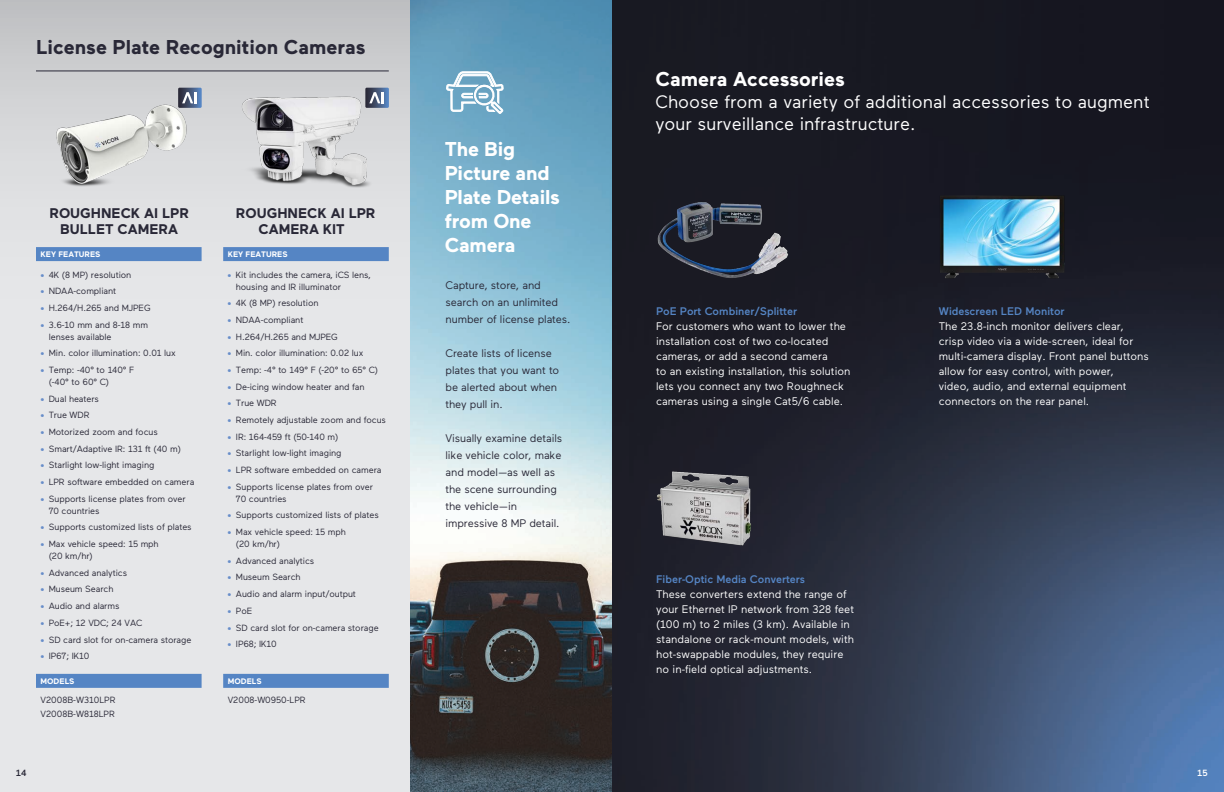
<style>
.page{position:relative;width:1224px;height:792px;background:#fff}
.page>*{position:absolute;margin:0;border:0;box-sizing:border-box;transform-origin:0 0}
.Intro_text{font:700 20px/24px "Maax";letter-spacing:-.01em;color:#fff}
.Page_Headers{font:700 20px "Maax";color:#292837}
.t1{font:18px/22px "Maax";color:#fff}
._14pt_Camera_Name{font:700 14px/16px "Maax";color:#292837;text-align:center}
.t2{font:11px/15px "Maax";color:#fff}
.Intro_text-2{font:11px/17px "Maax";letter-spacing:-.01em;color:#292837}
.t3{font:500 11px "Maax";color:#5585c4}
.Model_Number{font:9px/12px "Maax";letter-spacing:-.01em;color:#292837}
.t4{font:500 9px "Maax";color:#292837}
.t5{font:500 9px "Maax";color:#fff}
.Key_Features_Models{font:700 8px "Maax";color:#fff}
.s1{font-weight:300;font-size:13px;color:#678dc9}
</style>
<div class="page">
<svg style="left:0;top:0;width:410px;height:792px;background:#e0e1e3"></svg>
<img style="left:410px;top:0;width:814px;height:792px">
<hr style="left:36px;top:71px;width:353px;height:1px;background:#292837">
<div style="left:223px;top:674px;width:166px;height:14px;background:#5585c4"></div>
<div style="left:223px;top:247px;width:166px;height:14px;background:#5585c4"></div>
<div style="left:36px;top:674px;width:166px;height:14px;background:#5585c4"></div>
<div style="left:36px;top:247px;width:166px;height:14px;background:#5585c4"></div>
<img style="left:51px;top:97px;width:139px;height:97px">
<svg style="left:446px;top:72px;width:57px;height:42px"></svg>
<img style="left:234px;top:86px;width:145px;height:116px">
<img style="left:649px;top:464px;width:112px;height:87px">
<img style="left:935px;top:190px;width:135px;height:93px">
<img style="left:655px;top:200px;width:136px;height:80px">
<svg style="left:365px;top:88px;width:24px;height:20px"></svg>
<svg style="left:178px;top:88px;width:24px;height:20px"></svg>
<p class="Page_Headers" style="left:36px;top:34px;width:331px">License Plate Recognition Cameras</p>
<p class="_14pt_Camera_Name" style="left:50px;top:204px;width:141px">ROUGHNECK AI LPR</p>
<p class="_14pt_Camera_Name" style="left:60px;top:220px;width:119px">BULLET CAMERA</p>
<p class="Key_Features_Models" style="left:40px;top:249px;width:62px">KEY FEATURES</p>
<p class="Model_Number" style="left:40px;top:268px;width:93px"><span class="s1">•</span> 4K (8 MP) resolution</p>
<p class="Model_Number" style="left:40px;top:285px;width:78px"><span class="s1">•</span> NDAA-compliant</p>
<p class="Model_Number" style="left:40px;top:301px;width:112px"><span class="s1">•</span> H.264/H.265 and MJPEG</p>
<p class="Model_Number" style="left:49px;top:318px;width:101px;text-indent:-9px"><span class="s1">•</span> 3.6-10 mm and 8-18 mm lenses available</p>
<p class="Model_Number" style="left:40px;top:347px;width:137px"><span class="s1">•</span> Min. color illumination: 0.01 lux</p>
<p class="Model_Number" style="left:49px;top:363px;width:87px;text-indent:-9px"><span class="s1">•</span> Temp: -40° to 140° F (-40° to 60° C)</p>
<p class="Model_Number" style="left:40px;top:392px;width:61px"><span class="s1">•</span> Dual heaters</p>
<p class="Model_Number" style="left:40px;top:409px;width:51px"><span class="s1">•</span> True WDR</p>
<p class="Model_Number" style="left:40px;top:425px;width:120px"><span class="s1">•</span> Motorized zoom and focus</p>
<p class="Model_Number" style="left:40px;top:442px;width:143px"><span class="s1">•</span> Smart/Adaptive IR: 131 ft (40 m)</p>
<p class="Model_Number" style="left:40px;top:459px;width:116px"><span class="s1">•</span> Starlight low-light imaging</p>
<p class="Model_Number" style="left:40px;top:476px;width:156px"><span class="s1">•</span> LPR software embedded on camera</p>
<p class="Model_Number" style="left:49px;top:492px;width:139px;text-indent:-9px"><span class="s1">•</span> Supports license plates from over<br>70 countries</p>
<p class="Model_Number" style="left:40px;top:521px;width:153px"><span class="s1">•</span> Supports customized lists of plates</p>
<p class="Model_Number" style="left:49px;top:538px;width:111px;text-indent:-9px"><span class="s1">•</span> Max vehicle speed: 15 mph (20 km/hr)</p>
<p class="Model_Number" style="left:40px;top:566px;width:89px"><span class="s1">•</span> Advanced analytics</p>
<p class="Model_Number" style="left:40px;top:583px;width:75px"><span class="s1">•</span> Museum Search</p>
<p class="Model_Number" style="left:40px;top:600px;width:81px"><span class="s1">•</span> Audio and alarms</p>
<p class="Model_Number" style="left:40px;top:616px;width:104px"><span class="s1">•</span> PoE+; 12 VDC; 24 VAC</p>
<p class="Model_Number" style="left:40px;top:633px;width:153px"><span class="s1">•</span> SD card slot for on-camera storage</p>
<p class="Model_Number" style="left:40px;top:650px;width:51px"><span class="s1">•</span> IP67; IK10</p>
<p class="Key_Features_Models" style="left:40px;top:676px;width:36px">MODELS</p>
<p class="Model_Number" style="left:40px;top:694px;width:77px">V2008B-W310LPR</p>
<p class="Model_Number" style="left:40px;top:707px;width:76px">V2008B-W818LPR</p>
<p class="_14pt_Camera_Name" style="left:236px;top:204px;width:141px">ROUGHNECK AI LPR<br>CAMERA KIT</p>
<p class="Key_Features_Models" style="left:228px;top:249px;width:61px">KEY FEATURES</p>
<p class="Model_Number" style="left:236px;top:268px;width:137px;text-indent:-9px"><span class="s1">•</span> Kit includes the camera, iCS lens, housing and IR illuminator</p>
<p class="Model_Number" style="left:227px;top:297px;width:93px"><span class="s1">•</span> 4K (8 MP) resolution</p>
<p class="Model_Number" style="left:227px;top:313px;width:78px"><span class="s1">•</span> NDAA-compliant</p>
<p class="Model_Number" style="left:227px;top:330px;width:112px"><span class="s1">•</span> H.264/H.265 and MJPEG</p>
<p class="Model_Number" style="left:227px;top:347px;width:138px"><span class="s1">•</span> Min. color illumination: 0.02 lux</p>
<p class="Model_Number" style="left:227px;top:363px;width:153px"><span class="s1">•</span> Temp: -4° to 149° F (-20° to 65° C)</p>
<p class="Model_Number" style="left:227px;top:380px;width:139px"><span class="s1">•</span> De-icing window heater and fan</p>
<p class="Model_Number" style="left:227px;top:397px;width:51px"><span class="s1">•</span> True WDR</p>
<p class="Model_Number" style="left:227px;top:413px;width:161px"><span class="s1">•</span> Remotely adjustable zoom and focus</p>
<p class="Model_Number" style="left:227px;top:430px;width:113px"><span class="s1">•</span> IR: 164-459 ft (50-140 m)</p>
<p class="Model_Number" style="left:227px;top:447px;width:116px"><span class="s1">•</span> Starlight low-light imaging</p>
<p class="Model_Number" style="left:227px;top:464px;width:156px"><span class="s1">•</span> LPR software embedded on camera</p>
<p class="Model_Number" style="left:236px;top:480px;width:139px;text-indent:-9px"><span class="s1">•</span> Supports license plates from over<br>70 countries</p>
<p class="Model_Number" style="left:227px;top:509px;width:153px"><span class="s1">•</span> Supports customized lists of plates</p>
<p class="Model_Number" style="left:236px;top:526px;width:111px;text-indent:-9px"><span class="s1">•</span> Max vehicle speed: 15 mph (20 km/hr)</p>
<p class="Model_Number" style="left:227px;top:554px;width:89px"><span class="s1">•</span> Advanced analytics</p>
<p class="Model_Number" style="left:227px;top:571px;width:75px"><span class="s1">•</span> Museum Search</p>
<p class="Model_Number" style="left:227px;top:588px;width:131px"><span class="s1">•</span> Audio and alarm input/output</p>
<p class="Model_Number" style="left:227px;top:604px;width:27px"><span class="s1">•</span> PoE</p>
<p class="Model_Number" style="left:227px;top:621px;width:153px"><span class="s1">•</span> SD card slot for on-camera storage</p>
<p class="Model_Number" style="left:227px;top:638px;width:51px"><span class="s1">•</span> IP68; IK10</p>
<p class="Key_Features_Models" style="left:228px;top:676px;width:36px">MODELS</p>
<p class="Model_Number" style="left:228px;top:694px;width:80px">V2008-W0950-LPR</p>
<p class="Intro_text" style="left:445px;top:136px;width:117px">The Big<br>Picture and<br>Plate Details from One<br>Camera</p>
<p class="Intro_text-2" style="left:445px;top:276px;width:127px">Capture, store, and search on an unlimited number of license plates.</p>
<p class="Intro_text-2" style="left:445px;top:344px;width:115px">Create lists of license plates that you want to be alerted about when they pull in.</p>
<p class="Intro_text-2" style="left:445px;top:429px;width:118px">Visually examine details like vehicle color, make and model—as well as the scene surrounding the vehicle—in impressive 8 MP detail.</p>
<p class="Intro_text" style="left:655px;top:66px;width:191px">Camera Accessories</p>
<p class="t1" style="left:655px;top:90px;width:496px">Choose from a variety of additional accessories to augment your surveillance infrastructure.</p>
<p class="t3" style="left:656px;top:304px;width:143px">PoE Port Combiner/Splitter</p>
<p class="t2" style="left:656px;top:318px;width:191px">For customers who want to lower the installation cost of two co-located</p>
<p class="t2" style="left:656px;top:348px;width:173px">cameras, or add a second camera</p>
<p class="t2" style="left:656px;top:363px;width:196px">to an existing installation, this solution lets you connect any two Roughneck cameras using a single Cat5/6 cable.</p>
<p class="t3" style="left:656px;top:572px;width:150px">Fiber-Optic Media Converters</p>
<p class="t2" style="left:656px;top:586px;width:199px">These converters extend the range of your Ethernet IP network from 328 feet (100 m) to 2 miles (3 km). Available in standalone or rack-mount models, with hot-swappable modules, they require no in-field optical adjustments.</p>
<p class="t3" style="left:939px;top:304px;width:127px">Widescreen LED Monitor</p>
<p class="t2" style="left:939px;top:318px;width:186px">The 23.8-inch monitor delivers clear,</p>
<p class="t2" style="left:939px;top:333px;width:212px">crisp video via a wide-screen, ideal for multi-camera display. Front panel buttons allow for easy control, with power,</p>
<p class="t2" style="left:939px;top:378px;width:189px">video, audio, and external equipment</p>
<p class="t2" style="left:939px;top:393px;width:152px">connectors on the rear panel.</p>
<p class="t4" style="left:16px;top:767px;width:12px">14</p>
<p class="t5" style="left:1198px;top:767px;width:12px">15</p>
</div>
